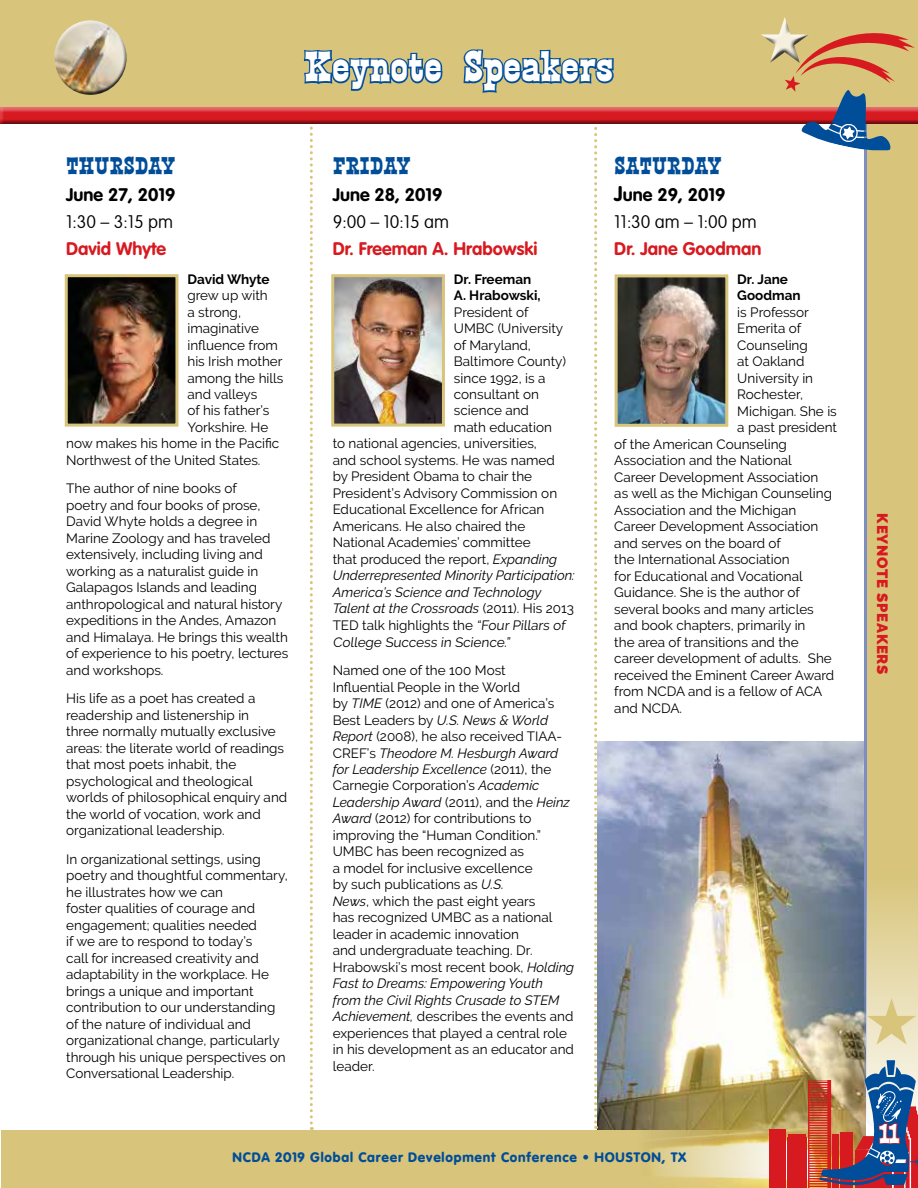
<style>
.page{position:relative;width:918px;height:1188px;background:#fff}
.page>*{position:absolute;margin:0;border:0;box-sizing:border-box;transform-origin:0 0}
.t1{font:42px "Calamity";color:#fff}
.t2{font:27px "Calamity";color:#fff}
.t3{font:24px "Calamity";color:#004d99}
.t4{font:100 18px/27px "VAG Rounded";color:#000}
.t5{font:700 18px "VAG Rounded";color:#d71920}
.t6{font:700 18px "VAG Rounded";color:#000}
.t7{font:900 15px "Raleway";letter-spacing:.05em;color:#d71920}
.t8{font:13.5px/16.5px "Raleway";color:#000}
.t9{font:italic 13.5px "Raleway";color:#000}
.t10{font:900 13.5px "VAG Rounded";letter-spacing:.06em;color:#004d99}
.t11{font:700 13.5px/16.5px "Raleway";color:#000}
.s1{font-style:italic}
.s2{font-style:normal}
.s3{font-weight:700;font-size:21px}
.s4{font-weight:700}
</style>
<div class="page">
<img style="left:597px;top:741px;width:265px;height:447px">
<svg style="left:862px;top:124px;width:56px;height:936px;background:#d2c48c"></svg>
<div style="left:0;top:0;width:918px;height:124px;background:#d8c57b"></div>
<svg style="left:303px;top:50px;width:140px;height:1080px"></svg>
<svg style="left:463px;top:49px;width:152px;height:1080px"></svg>
<div style="left:0;top:105px;width:918px;height:18px;background:#d8c57b"></div>
<div style="left:0;top:107px;width:918px;height:17px;background:#000;opacity:.5"></div>
<div style="left:1px;top:1130px;width:772px;height:58px;background:#d8c57b"></div>
<div style="left:769px;top:1129px;width:17px;height:59px;background:#d71920"></div>
<div style="left:787px;top:1138px;width:20px;height:50px;background:#d71920"></div>
<img style="left:788px;top:1060px;width:130px;height:128px">
<div style="left:51px;top:19px;width:74px;height:58px;background:#fff;opacity:.75"></div>
<div style="left:55px;top:32px;width:73px;height:64px;background:#000;opacity:.75"></div>
<img style="left:69px;top:278px;width:105px;height:145px">
<div style="left:65px;top:274px;width:113px;height:153px;border:3px solid #d8c57b"></div>
<img style="left:335px;top:278px;width:106px;height:145px">
<div style="left:331px;top:274px;width:114px;height:153px;border:3px solid #d8c57b"></div>
<img style="left:619px;top:278px;width:105px;height:145px">
<div style="left:615px;top:274px;width:113px;height:153px;border:3px solid #d8c57b"></div>
<svg style="left:867px;top:998px;width:49px;height:47px;background:#ede4c3"></svg>
<svg style="left:760px;top:17px;width:155px;height:135px"></svg>
<h1 class="t1" style="left:305px;top:41px;width:310px">Keynote Speakers</h1>
<h3 class="t3" style="left:66px;top:151px;width:111px">THURSDAY</h3>
<h3 class="t6" style="left:66px;top:184px;width:111px">June 27, 2019</h3>
<h3 class="t4" style="left:66px;top:209px;width:108px">1:30 – 3:15 pm</h3>
<h3 class="t5" style="left:66px;top:238px;width:101px">David Whyte</h3>
<p class="t11" style="left:187px;top:271px;width:84px">David Whyte</p>
<p class="t8" style="left:187px;top:287px;width:82px">grew up with</p>
<p class="t8" style="left:187px;top:303px;width:55px">a strong,</p>
<p class="t8" style="left:187px;top:320px;width:73px">imaginative</p>
<p class="t8" style="left:187px;top:336px;width:92px">influence from</p>
<p class="t8" style="left:187px;top:353px;width:97px">his Irish mother</p>
<p class="t8" style="left:187px;top:369px;width:97px">among the hills</p>
<p class="t8" style="left:187px;top:386px;width:71px">and valleys</p>
<p class="t8" style="left:187px;top:402px;width:84px">of his father’s</p>
<p class="t8" style="left:187px;top:419px;width:82px">Yorkshire. He</p>
<p class="t8" style="left:66px;top:435px;width:214px">now makes his home in the Pacific</p>
<p class="t8" style="left:66px;top:452px;width:196px">Northwest of the United States.</p>
<p class="t8" style="left:66px;top:480px;width:224px">The author of nine books of<br>poetry and four books of prose,<br>David Whyte holds a degree in<br>Marine Zoology and has traveled extensively, including living and working as a naturalist guide in<br>Galapagos Islands and leading anthropological and natural history expeditions in the Andes, Amazon and Himalaya. He brings this wealth of experience to his poetry, lectures and workshops.</p>
<p class="t8" style="left:66px;top:690px;width:223px">His life as a poet has created a readership and listenership in<br>three normally mutually exclusive areas: the literate world of readings that most poets inhabit, the psychological and theological worlds of philosophical enquiry and the world of vocation, work and organizational leadership.</p>
<p class="t8" style="left:66px;top:851px;width:223px">In organizational settings, using poetry and thoughtful commentary, he illustrates how we can<br>foster qualities of courage and engagement; qualities needed<br>if we are to respond to today’s<br>call for increased creativity and adaptability in the workplace. He brings a unique and important contribution to our understanding of the nature of individual and organizational change, particularly through his unique perspectives on<br>Conversational Leadership.</p>
<h3 class="t3" style="left:333px;top:151px;width:79px">FRIDAY</h3>
<h3 class="t6" style="left:333px;top:184px;width:111px">June 28, 2019</h3>
<h3 class="t4" style="left:333px;top:209px;width:118px">9:00 – 10:15 am</h3>
<h3 class="t5" style="left:333px;top:238px;width:206px">Dr. Freeman A. Hrabowski</h3>
<p class="t11" style="left:454px;top:271px;width:88px">Dr. Freeman<br>A. Hrabowski,</p>
<p class="t8" style="left:454px;top:303px;width:76px">President of</p>
<p class="t8" style="left:454px;top:320px;width:111px">UMBC (University</p>
<p class="t8" style="left:454px;top:336px;width:79px">of Maryland,</p>
<p class="t8" style="left:454px;top:353px;width:114px">Baltimore County)</p>
<p class="t8" style="left:454px;top:369px;width:93px">since 1992, is a</p>
<p class="t8" style="left:454px;top:386px;width:87px">consultant on</p>
<p class="t8" style="left:454px;top:402px;width:77px">science and</p>
<p class="t8" style="left:454px;top:419px;width:99px">math education</p>
<p class="t8" style="left:333px;top:435px;width:206px">to national agencies, universities,</p>
<p class="t8" style="left:333px;top:452px;width:224px">and school systems. He was named</p>
<p class="t8" style="left:333px;top:468px;width:201px">by President Obama to chair the</p>
<p class="t8" style="left:333px;top:485px;width:226px">President’s Advisory Commission on</p>
<p class="t8" style="left:333px;top:501px;width:213px">Educational Excellence for African</p>
<p class="t8" style="left:333px;top:518px;width:194px">Americans. He also chaired the</p>
<p class="t8" style="left:333px;top:534px;width:199px">National Academies’ committee</p>
<p class="t8" style="left:333px;top:551px;width:226px">that produced the report, <span class="s1">Expanding</span></p>
<p class="t9" style="left:333px;top:568px;width:244px">Underrepresented Minority Participation:</p>
<p class="t9" style="left:333px;top:584px;width:210px">America’s Science and Technology</p>
<p class="t9" style="left:333px;top:601px;width:243px">Talent at the Crossroads <span class="s2">(2011). His 2013</span></p>
<p class="t8" style="left:333px;top:617px;width:234px">TED talk highlights the “Four Pillars of</p>
<p class="t8" style="left:333px;top:633px;width:181px">College Success in Science.”</p>
<p class="t8" style="left:333px;top:662px;width:243px">Named one of the 100 Most<br>Influential People in the World<br>by <span class="s1">TIME</span> (2012) and one of America’s<br>Best Leaders by <span class="s1">U.S. News &amp; World<br>Report</span> (2008), he also received TIAA-<br>CREF’s <span class="s1">Theodore M. Hesburgh Award for Leadership Excellence</span> (2011), the<br>Carnegie Corporation’s <span class="s1">Academic<br>Leadership Award</span> (2011), and the <span class="s1">Heinz<br>Award</span> (2012) for contributions to improving the “Human Condition.”<br>UMBC has been recognized as<br>a model for inclusive excellence<br>by such publications as <span class="s1">U.S.<br>News</span>, which the past eight years<br>has recognized UMBC as a national leader in academic innovation<br>and undergraduate teaching. Dr.<br>Hrabowski’s most recent book, <span class="s1">Holding<br>Fast to Dreams: Empowering Youth from the Civil Rights Crusade to STEM<br>Achievement,</span> describes the events and experiences that played a central role in his development as an educator and leader.</p>
<h3 class="t3" style="left:614px;top:151px;width:109px">SATURDAY</h3>
<h3 class="t4" style="left:614px;top:182px;width:144px"><span class="s3">J</span><span class="s4">une 29, 2019<br></span>11:30 am – 1:00 pm</h3>
<h3 class="t5" style="left:614px;top:238px;width:149px">Dr. Jane Goodman</h3>
<p class="t11" style="left:737px;top:271px;width:65px">Dr. Jane<br>Goodman</p>
<p class="t8" style="left:737px;top:304px;width:73px">is Professor</p>
<p class="t8" style="left:737px;top:320px;width:65px">Emerita of</p>
<p class="t8" style="left:737px;top:337px;width:72px">Counseling</p>
<p class="t8" style="left:737px;top:353px;width:69px">at Oakland</p>
<p class="t8" style="left:737px;top:370px;width:77px">University in</p>
<p class="t8" style="left:737px;top:386px;width:67px">Rochester,</p>
<p class="t8" style="left:737px;top:403px;width:101px">Michigan. She is</p>
<p class="t8" style="left:737px;top:419px;width:101px">a past president</p>
<p class="t8" style="left:614px;top:436px;width:174px">of the American Counseling</p>
<p class="t8" style="left:614px;top:452px;width:179px">Association and the National</p>
<p class="t8" style="left:614px;top:469px;width:205px">Career Development Association</p>
<p class="t8" style="left:614px;top:485px;width:219px">as well as the Michigan Counseling</p>
<p class="t8" style="left:614px;top:502px;width:184px">Association and the Michigan</p>
<p class="t8" style="left:614px;top:518px;width:205px">Career Development Association</p>
<p class="t8" style="left:614px;top:535px;width:168px">and serves on the board of</p>
<p class="t8" style="left:614px;top:551px;width:177px">the International Association</p>
<p class="t8" style="left:614px;top:568px;width:190px">for Educational and Vocational</p>
<p class="t8" style="left:614px;top:584px;width:187px">Guidance. She is the author of</p>
<p class="t8" style="left:614px;top:601px;width:201px">several books and many articles</p>
<p class="t8" style="left:614px;top:617px;width:193px">and book chapters, primarily in</p>
<p class="t8" style="left:614px;top:634px;width:186px">the area of transitions and the</p>
<p class="t8" style="left:614px;top:650px;width:219px">career development of adults. She</p>
<p class="t8" style="left:614px;top:667px;width:221px">received the Eminent Career Award</p>
<p class="t8" style="left:614px;top:683px;width:210px">from NCDA and is a fellow of ACA</p>
<p class="t8" style="left:614px;top:700px;width:69px">and NCDA.</p>
<p class="t10" style="left:233px;top:1149px;width:455px">NCDA 2019 Global Career Development Conference • HOUSTON, TX</p>
<p class="t7" style="left:891px;top:513px;width:163px;rotate:90deg">KEYNOTE SPEAKERS</p>
<h2 class="t2" style="left:879px;top:1117px;width:23px">11</h2>
</div>
